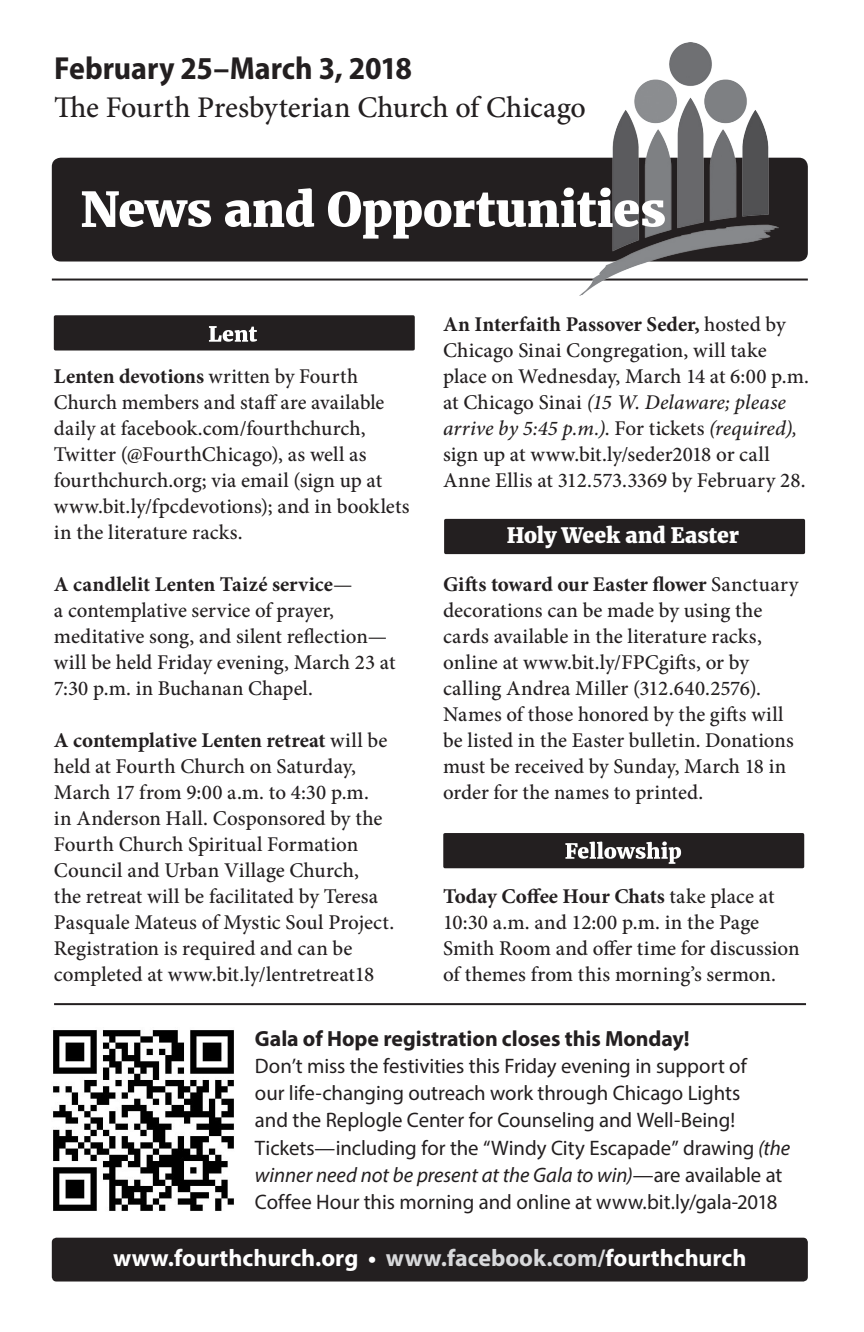
<style>
.page{position:relative;width:864px;height:1332px;background:#fff}
.page>*{position:absolute;margin:0;border:0;box-sizing:border-box;transform-origin:0 0}
.t1{font:700 semi-condensed 32px "Myriad Pro";letter-spacing:-.005em;color:#231f20}
.t2{font:500 30px "Minion Pro";color:#231f20}
.t3{font:700 24px "Myriad Pro";color:#fff}
.t4{font:700 22px "Myriad Pro";letter-spacing:-.005em;color:#231f20}
.t5{font:500 21px/26px "Minion Pro";letter-spacing:.005em;color:#231f20}
.t6{font:21px/27.2px "Myriad Pro";letter-spacing:-.005em;color:#231f20}
.t7{font:800 21px "Merriweather";color:#fff}
.s1{font-weight:700}
.s2{font-style:italic}
.s3{color:#d8d9db}
</style>
<div class="page">
<hr style="left:52px;top:279px;width:756px;height:2px;background:#231f20">
<div style="left:52px;top:158px;width:756px;height:104px;background:#231f20;border-radius:9px"></div>
<img style="left:579px;top:43px;width:200px;height:253px">
<svg style="left:82px;top:188px;width:583px;height:51px"></svg>
<div style="left:52px;top:1238px;width:756px;height:44px;background:#231f20;border-radius:5px"></div>
<img style="left:53px;top:1030px;width:181px;height:181px">
<hr style="left:54px;top:1003px;width:752px;height:2px;background:#231f20">
<div style="left:54px;top:315px;width:361px;height:36px;background:#231f20;border-radius:2px"></div>
<svg style="left:209px;top:326px;width:48px;height:16px"></svg>
<div style="left:444px;top:519px;width:361px;height:35px;background:#231f20;border-radius:2px"></div>
<div style="left:443px;top:833px;width:361px;height:35px;background:#231f20;border-radius:2px"></div>
<svg style="left:565px;top:842px;width:116px;height:22px"></svg>
<p class="t1" style="left:54px;top:48px;width:359px">February 25–March 3, 2018</p>
<p class="t2" style="left:54px;top:87px;width:533px">The Fourth Presbyterian Church of Chicago</p>
<p class="t5" style="left:54px;top:363px;width:357px"><span class="s1">Lenten devotions</span> written by Fourth Church members and staff are available daily at facebook.com/fourthchurch, Twitter (@FourthChicago), as well as fourthchurch.org; via email (sign up at www.bit.ly/fpcdevotions); and in booklets in the literature racks.</p>
<p class="t5" style="left:54px;top:571px;width:343px"><span class="s1">A candlelit Lenten Taizé service</span>—<br>a contemplative service of prayer, meditative song, and silent reflection— will be held Friday evening, March 23 at 7:30 p.m. in Buchanan Chapel.</p>
<p class="t5" style="left:54px;top:727px;width:342px"><span class="s1">A contemplative Lenten retreat</span> will be held at Fourth Church on Saturday, March 17 from 9:00 a.m. to 4:30 p.m.<br>in Anderson Hall. Cosponsored by the Fourth Church Spiritual Formation Council and Urban Village Church,<br>the retreat will be facilitated by Teresa Pasquale Mateus of Mystic Soul Project.<br>Registration is required and can be completed at www.bit.ly/lentretreat18</p>
<p class="t5" style="left:443px;top:311px;width:368px"><span class="s1">An Interfaith Passover Seder,</span> hosted by Chicago Sinai Congregation, will take place on Wednesday, March 14 at 6:00 p.m. at Chicago Sinai <span class="s2">(15 W. Delaware; please arrive by 5:45 p.m.)</span>. For tickets <span class="s2">(required), </span>sign up at www.bit.ly/seder2018 or call Anne Ellis at 312.573.3369 by February 28.</p>
<p class="t7" style="left:507px;top:523px;width:234px">Holy Week and Easter</p>
<p class="t5" style="left:443px;top:571px;width:357px"><span class="s1">Gifts toward our Easter flower</span> Sanctuary decorations can be made by using the cards available in the literature racks, online at www.bit.ly/FPCgifts, or by calling Andrea Miller (312.640.2576).<br>Names of those honored by the gifts will be listed in the Easter bulletin. Donations must be received by Sunday, March 18 in order for the names to printed.</p>
<p class="t5" style="left:443px;top:883px;width:358px"><span class="s1">Today Coffee Hour Chats</span> take place at 10:30 a.m. and 12:00 p.m. in the Page Smith Room and offer time for discussion of themes from this morning’s sermon.</p>
<p class="t4" style="left:255px;top:1024px;width:436px">Gala of Hope registration closes this Monday!</p>
<p class="t6" style="left:255px;top:1052px;width:493px">Don’t miss the festivities this Friday evening in support of</p>
<p class="t6" style="left:255px;top:1079px;width:487px">our life-changing outreach work through Chicago Lights</p>
<p class="t6" style="left:255px;top:1107px;width:537px">and the Replogle Center for Counseling and Well-Being!<br>Tickets—including for the “Windy City Escapade” drawing <span class="s2">(the winner need not be present at the Gala to win)</span>—are available at Coffee Hour this morning and online at www.bit.ly/gala-2018</p>
<p class="t3" style="left:113px;top:1242px;width:635px">www.fourthchurch.org • <span class="s3">www.facebook.com/</span>fourthchurch</p>
</div>
